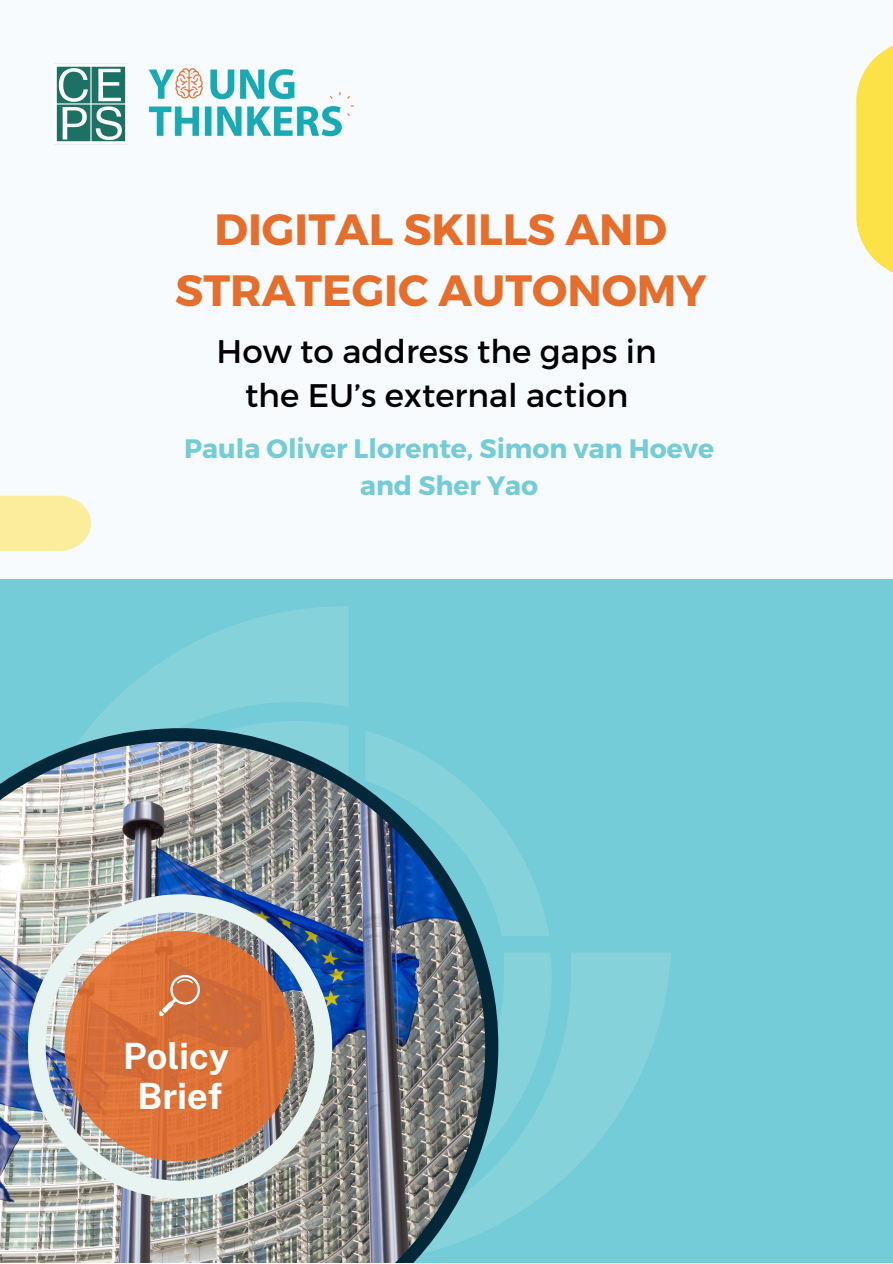
<style>
.page{position:relative;width:893px;height:1264px;background:#fff}
.page>*{position:absolute;margin:0;border:0;box-sizing:border-box;transform-origin:0 0}
.t1{font:700 43.65px/60.4px "Montserrat";color:#e66e2c;text-align:center}
.t2{font:700 36.3px "Public Sans";color:#fff}
.t3{font:32.55px "Montserrat";color:#000}
.t4{font:700 26.55px/37px "Montserrat";color:#73ccd7;text-align:center}
</style>
<div class="page">
<div style="left:0;top:0;width:892px;height:1262px;background:#f8fbfd"></div>
<div style="left:0;top:579px;width:892px;height:683px;background:#73ccd7"></div>
<svg style="left:551px;top:953px;width:120px;height:236px;fill:#86d2db"></svg>
<svg style="left:95px;top:606px;width:253px;height:115px;fill:#86d2db"></svg>
<svg style="left:89px;top:721px;width:462px;height:503px;fill:#86d2db"></svg>
<img style="left:148px;top:68px;width:206px;height:69px">
<img style="left:55px;top:63px;width:72px;height:82px">
<svg style="left:79px;top:728px;width:419px;height:503px"></svg>
<img style="left:0;top:741px;width:485px;height:521px">
<div style="left:28px;top:894px;width:304px;height:304px;background:#e7f4f1;border-radius:50%"></div>
<img style="left:46px;top:912px;width:268px;height:268px;border-radius:50%">
<svg style="left:64px;top:930px;width:231px;height:231px;background:#d08055"></svg>
<svg style="left:159px;top:974px;width:42px;height:42px;background:#da865b"></svg>
<svg style="left:856px;top:45px;width:36px;height:227px;background:#fbe663"></svg>
<svg style="left:0;top:495px;width:91px;height:56px;background:#f9efa4"></svg>
<p class="t1" style="left:175px;top:197px;width:532px">DIGITAL SKILLS AND<br>STRATEGIC AUTONOMY</p>
<p class="t3" style="left:216px;top:330px;width:441px">How to address the gaps in</p>
<p class="t3" style="left:245px;top:374px;width:385px">the EU’s external action</p>
<p class="t4" style="left:184px;top:429px;width:531px">Paula Oliver Llorente, Simon van Hoeve and Sher Yao</p>
<p class="t2" style="left:123px;top:1034px;width:108px">Policy</p>
<p class="t2" style="left:138px;top:1074px;width:86px">Brief</p>
</div>
